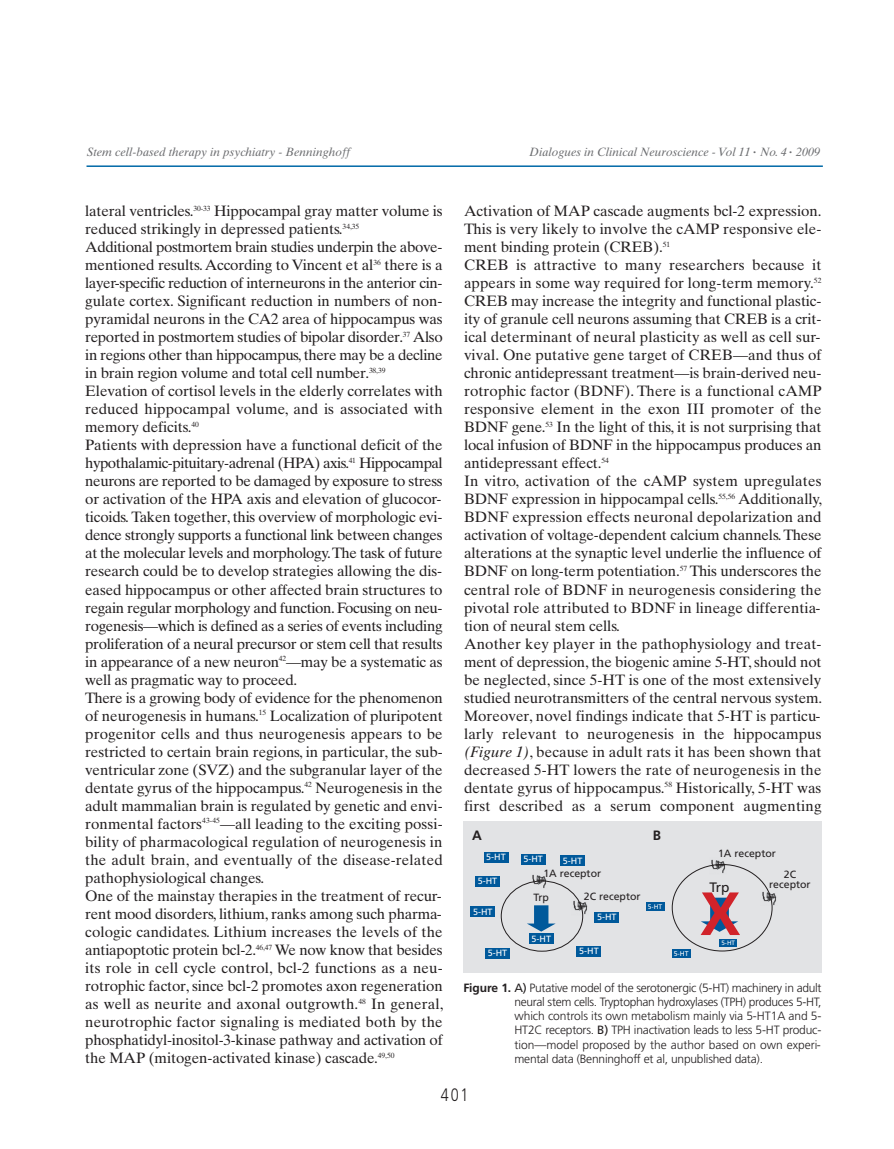
<style>
.page{position:relative;width:894px;height:1149px;background:#fff}
.page>*{position:absolute;margin:0;border:0;box-sizing:border-box;transform-origin:0 0}
.t1{font:700 60.9px "Frutiger";color:#d1232a}
.t2{font:300 18px "Frutiger";color:#231f20;scale:.8 1}
.t3{font:15px/18px "Times Ten";letter-spacing:-.005em;color:#231f20}
.t4{font:13.65px "Frutiger";color:#231f20}
.t5{font:700 13.5px "Frutiger";color:#231f20}
.t6{font:300 12px/14.2px "Frutiger";letter-spacing:-.015em;color:#231f20;text-align:justify}
.t7{font:italic 12px "Times Ten";color:#6c6d70}
.t8{font:10.5px/10.5px "Frutiger";color:#231f20;text-align:center}
.t9{font:9px "Frutiger";color:#fff}
.t10{font:6.9px "Frutiger";color:#fff}
.t11{font:6.6px "Frutiger";color:#fff}
.t12{font:6.3px "Frutiger";color:#fff}
.s1{font-style:italic}
.s2{font-weight:700}
.s3{font-weight:400}
</style>
<div class="page">
<hr style="left:86px;top:165px;width:736px;height:2px;background:#0069a7">
<div style="left:463px;top:821px;width:358px;height:151px;background:#e2e3e5"></div>
<img style="left:573px;top:898px;width:15px;height:16px">
<img style="left:530px;top:874px;width:16px;height:15px">
<div style="left:560px;top:855px;width:24px;height:11px;background:#00599b"></div>
<div style="left:520px;top:853px;width:25px;height:11px;background:#00599b"></div>
<div style="left:483px;top:851px;width:25px;height:11px;background:#00599b"></div>
<div style="left:475px;top:875px;width:24px;height:11px;background:#00599b"></div>
<div style="left:470px;top:905px;width:25px;height:11px;background:#00599b"></div>
<div style="left:485px;top:947px;width:24px;height:11px;background:#00599b"></div>
<div style="left:528px;top:933px;width:25px;height:10px;background:#00599b"></div>
<div style="left:576px;top:945px;width:25px;height:11px;background:#00599b"></div>
<div style="left:594px;top:911px;width:25px;height:11px;background:#00599b"></div>
<div style="left:645px;top:902px;width:19px;height:8px;background:#00599b"></div>
<div style="left:671px;top:949px;width:19px;height:8px;background:#00599b"></div>
<div style="left:719px;top:939px;width:17px;height:7px;background:#00599b"></div>
<svg style="left:527px;top:905px;width:28px;height:26px"></svg>
<svg style="left:701px;top:897px;width:37px;height:34px"></svg>
<div style="left:500px;top:880px;width:82px;height:71px;border:1px solid #231f20;border-radius:50%"></div>
<img style="left:762px;top:888px;width:15px;height:17px">
<img style="left:709px;top:859px;width:17px;height:15px">
<p class="t7" style="left:87px;top:147px;width:265px">Stem cell-based therapy in psychiatry - Benninghoff</p>
<p class="t7" style="left:529px;top:147px;width:292px">Dialogues in Clinical Neuroscience - Vol 11 <sup>.</sup> No. 4 <sup>.</sup> 2009</p>
<p class="t3" style="left:85px;top:203px;width:359px">lateral ventricles.<sup>30-33</sup> Hippocampal gray matter volume is reduced strikingly in depressed patients.<sup>34,35<br></sup>Additional postmortem brain studies underpin the above&shy;mentioned results. According to Vincent et al<sup>36</sup> there is a layer-specific reduction of interneurons in the anterior cin&shy;gulate cortex. Significant reduction in numbers of non&shy;pyramidal neurons in the CA2 area of hippocampus was reported in postmortem studies of bipolar disorder.<sup>37</sup> Also in regions other than hippocampus, there may be a decline in brain region volume and total cell number.<sup>38,39<br></sup>Elevation of cortisol levels in the elderly correlates with reduced hippocampal volume, and is associated with memory deficits.<sup>40<br></sup>Patients with depression have a functional deficit of the hypothalamic-pituitary-adrenal (HPA) axis.<sup>41</sup> Hippocampal neurons are reported to be damaged by exposure to stress or activation of the HPA axis and elevation of glucocor&shy;ticoids. Taken together, this overview of morphologic evi&shy;dence strongly supports a functional link between changes at the molecular levels and morphology. The task of future research could be to develop strategies allowing the dis&shy;eased hippocampus or other affected brain structures to regain regular morphology and function. Focusing on neu&shy;rogenesis—which is defined as a series of events including proliferation of a neural precursor or stem cell that results in appearance of a new neuron<sup>42</sup>—may be a systematic as well as pragmatic way to proceed.<br>There is a growing body of evidence for the phenomenon of neurogenesis in humans.<sup>15</sup> Localization of pluripotent progenitor cells and thus neurogenesis appears to be restricted to certain brain regions, in particular, the sub&shy;ventricular zone (SVZ) and the subgranular layer of the dentate gyrus of the hippocampus.<sup>42</sup> Neurogenesis in the adult mammalian brain is regulated by genetic and envi&shy;ronmental factors<sup>43-45</sup>—all leading to the exciting possi&shy;bility of pharmacological regulation of neurogenesis in the adult brain, and eventually of the disease-related pathophysiological changes.<br>One of the mainstay therapies in the treatment of recur&shy;rent mood disorders, lithium, ranks among such pharma&shy;cologic candidates. Lithium increases the levels of the antiapoptotic protein bcl-2.<sup>46,47</sup> We now know that besides its role in cell cycle control, bcl-2 functions as a neu&shy;rotrophic factor, since bcl-2 promotes axon regeneration as well as neurite and axonal outgrowth.<sup>48</sup> In general, neurotrophic factor signaling is mediated both by the phosphatidyl-inositol-3-kinase pathway and activation of the MAP (mitogen-activated kinase) cascade.<sup>49,50</sup></p>
<p class="t3" style="left:464px;top:203px;width:360px">Activation of MAP cascade augments bcl-2 expression.<br>This is very likely to involve the cAMP responsive ele&shy;ment binding protein (CREB).<sup>51<br></sup>CREB is attractive to many researchers because it appears in some way required for long-term memory.<sup>52<br></sup>CREB may increase the integrity and functional plastic&shy;ity of granule cell neurons assuming that CREB is a crit&shy;ical determinant of neural plasticity as well as cell sur&shy;vival. One putative gene target of CREB—and thus of chronic antidepressant treatment—is brain-derived neu&shy;rotrophic factor (BDNF). There is a functional cAMP responsive element in the exon III promoter of the BDNF gene.<sup>53</sup> In the light of this, it is not surprising that local infusion of BDNF in the hippocampus produces an antidepressant effect.<sup>54<br></sup>In vitro, activation of the cAMP system upregulates BDNF expression in hippocampal cells.<sup>55,56</sup> Additionally, BDNF expression effects neuronal depolarization and activation of voltage-dependent calcium channels. These alterations at the synaptic level underlie the influence of BDNF on long-term potentiation.<sup>57</sup> This underscores the central role of BDNF in neurogenesis considering the pivotal role attributed to BDNF in lineage differentia&shy;tion of neural stem cells.<br>Another key player in the pathophysiology and treat&shy;ment of depression, the biogenic amine 5-HT, should not be neglected, since 5-HT is one of the most extensively studied neurotransmitters of the central nervous system.<br>Moreover, novel findings indicate that 5-HT is particu&shy;larly relevant to neurogenesis in the hippocampus <span class="s1">(Figure 1)</span>, because in adult rats it has been shown that decreased 5-HT lowers the rate of neurogenesis in the dentate gyrus of hippocampus.<sup>58</sup> Historically, 5-HT was first described as a serum component augmenting</p>
<p class="t5" style="left:472px;top:830px;width:11px">A</p>
<p class="t5" style="left:652px;top:830px;width:10px">B</p>
<p class="t8" style="left:717px;top:849px;width:59px">1A receptor</p>
<h1 class="t1" style="left:699px;top:889px;width:42px">X</h1>
<p class="t9" style="left:486px;top:853px;width:21px">5-HT</p>
<p class="t9" style="left:477px;top:877px;width:21px">5-HT</p>
<p class="t9" style="left:473px;top:907px;width:21px">5-HT</p>
<p class="t9" style="left:487px;top:949px;width:21px">5-HT</p>
<p class="t9" style="left:523px;top:855px;width:21px">5-HT</p>
<p class="t9" style="left:562px;top:857px;width:21px">5-HT</p>
<p class="t8" style="left:543px;top:868px;width:59px">1A receptor</p>
<p class="t8" style="left:533px;top:892px;width:17px">Trp</p>
<p class="t4" style="left:709px;top:881px;width:22px">Trp</p>
<p class="t8" style="left:768px;top:869px;width:43px">2C receptor</p>
<p class="t8" style="left:583px;top:891px;width:58px">2C receptor</p>
<p class="t11" style="left:647px;top:903px;width:16px">5-HT</p>
<p class="t9" style="left:596px;top:913px;width:21px">5-HT</p>
<p class="t9" style="left:531px;top:934px;width:21px">5-HT</p>
<p class="t12" style="left:721px;top:940px;width:15px">5-HT</p>
<p class="t9" style="left:579px;top:947px;width:21px">5-HT</p>
<p class="t10" style="left:673px;top:950px;width:16px">5-HT</p>
<p class="t6" style="left:514px;top:980px;width:308px;text-indent:-51px"><span class="s2">Figure 1.</span> <span class="s3">A)</span> Putative model of the serotonergic (5-HT) machinery in adult neural stem cells. Tryptophan hydroxylases (TPH) produces 5-HT, which controls its own metabolism mainly via 5-HT1A and 5- HT2C receptors. <span class="s3">B)</span> TPH inactivation leads to less 5-HT produc&shy;tion—model proposed by the author based on own experi&shy;mental data (Benninghoff et al, unpublished data).</p>
<p class="t2" style="left:440px;top:1086px;width:36px">401</p>
</div>
